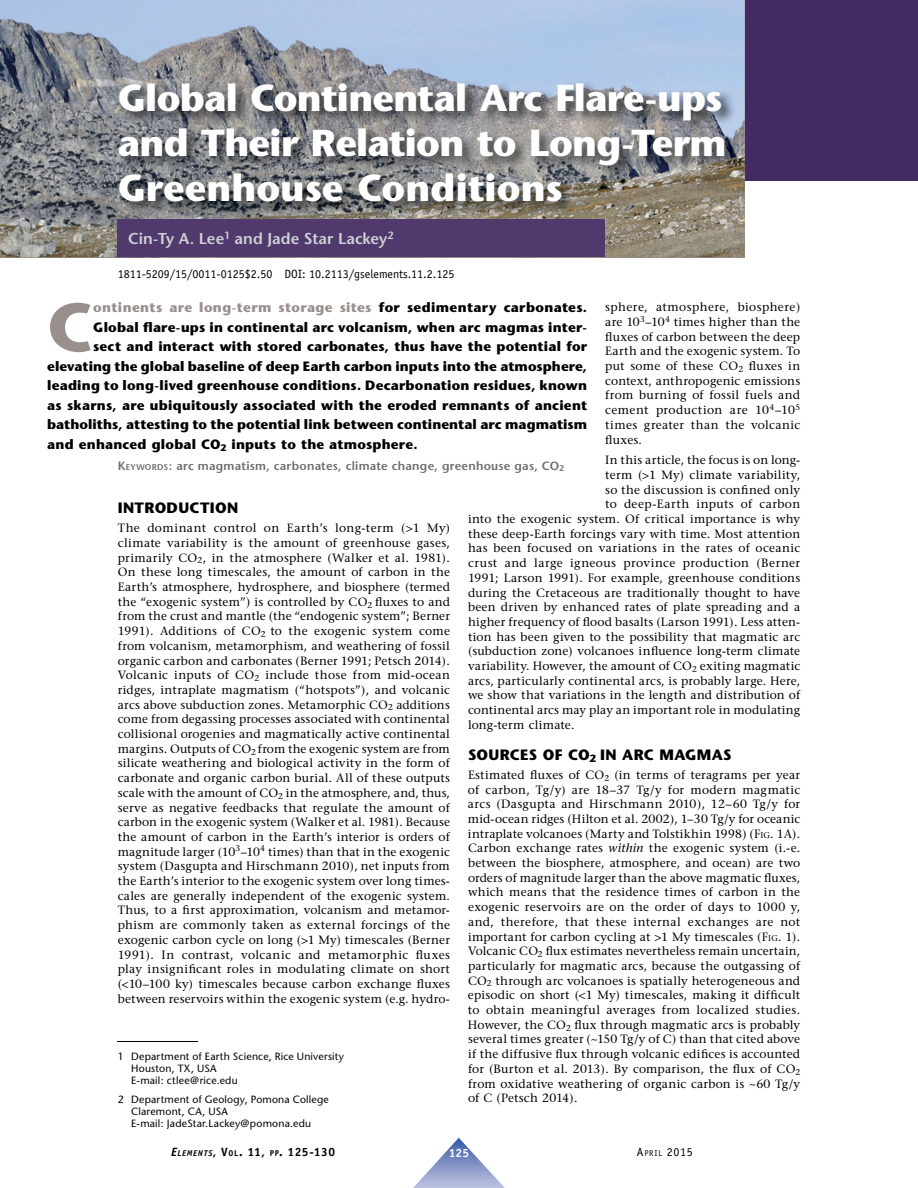
<style>
.page{position:relative;width:918px;height:1188px;background:#fff}
.page>*{position:absolute;margin:0;border:0;box-sizing:border-box;transform-origin:0 0}
.t1{font:700 68.4px "Stone Sans";color:#998f8c}
.t2{font:700 37.5px/45px "Stone Sans";letter-spacing:-.015em;color:#fff;text-align:justify}
.t3{font:600 15.75px "Stone Sans";letter-spacing:.005em;color:#d0d1d3}
.t4{font:700 15px "Stone Sans";letter-spacing:.02em;color:#000}
.t5{font:700 13.5px "Stone Sans";letter-spacing:.01em;color:#000}
.t6{font:700 13.5px "Stone Sans";letter-spacing:.03em;color:#998f8c}
.t7{font:12px/14.7px "Stone Serif";letter-spacing:.02em;color:#000;text-align:justify}
.t8{font:12px "Officina Sans";color:#000}
.t9{font:600 12px "Stone Sans";letter-spacing:.02em;color:#6d6e70}
.t10{font:700 12px "Officina Sans";letter-spacing:.04em;color:#000}
.t11{font:12px "Stone Serif";letter-spacing:.04em;color:#000}
.t12{font:700 12px "Officina Sans";color:#fff}
.t13{font:10.5px/12px "Stone Sans";letter-spacing:.02em;color:#000}
.s1{color:#000}
.s2{font-size:8.4px}
.s3{font-style:italic}
.s4{font-style:italic;font-size:8.4px}
</style>
<div class="page">
<svg style="left:413px;top:1138px;width:92px;height:50px"></svg>
<div style="left:745px;top:0;width:173px;height:181px;background:#442a62"></div>
<img style="left:0;top:0;width:745px;height:257px">
<img style="left:117px;top:81px;width:621px;height:134px">
<div style="left:118px;top:220px;width:487px;height:37px;background:#50396c"></div>
<hr style="left:118px;top:1041px;width:80px;height:1px;background:#000">
<h2 class="t2" style="left:118px;top:80px;width:610px">Global Continental Arc Flare-ups and Their Relation to Long-Term Greenhouse Conditions</h2>
<h3 class="t3" style="left:128px;top:233px;width:267px">Cin-Ty A. Lee<sup>1</sup> and Jade Star Lackey<sup>2</sup></h3>
<p class="t8" style="left:118px;top:270px;width:338px">1811-5209/15/0011-0125$2.50 DOI: 10.2113/gselements.11.2.125</p>
<h1 class="t1" style="left:47px;top:301px;width:47px">C</h1>
<p class="t6" style="left:93px;top:302px;width:495px">ontinents are long-term storage sites <span class="s1">for sedimentary carbonates.</span></p>
<p class="t7" style="left:605px;top:301px;width:197px">sphere, atmosphere, biosphere) are 10<sup>3</sup>–10<sup>4</sup> times higher than the fluxes of carbon between the deep Earth and the exogenic system. To put some of these CO<sub>2</sub> fluxes in context, anthropogenic emissions from burning of fossil fuels and cement production are 10<sup>4</sup>–10<sup>5 </sup>times greater than the volcanic fluxes.</p>
<p class="t7" style="left:605px;top:454px;width:197px">In this article, the focus is on long-</p>
<p class="t7" style="left:605px;top:469px;width:196px">term (&gt;1 My) climate variability,</p>
<p class="t7" style="left:605px;top:483px;width:196px">so the discussion is confined only</p>
<p class="t11" style="left:605px;top:500px;width:197px">to deep-Earth inputs of carbon</p>
<p class="t7" style="left:468px;top:513px;width:334px">into the exogenic system. Of critical importance is why</p>
<p class="t7" style="left:468px;top:527px;width:334px">these deep-Earth forcings vary with time. Most attention</p>
<p class="t7" style="left:468px;top:542px;width:334px">has been focused on variations in the rates of oceanic</p>
<p class="t7" style="left:468px;top:557px;width:334px">crust and large igneous province production (Berner</p>
<p class="t7" style="left:468px;top:572px;width:334px">1991; Larson 1991). For example, greenhouse conditions</p>
<p class="t7" style="left:468px;top:586px;width:334px">during the Cretaceous are traditionally thought to have</p>
<p class="t7" style="left:468px;top:601px;width:334px">been driven by enhanced rates of plate spreading and a</p>
<p class="t7" style="left:468px;top:616px;width:334px">higher frequency of flood basalts (Larson 1991). Less atten-</p>
<p class="t7" style="left:468px;top:630px;width:334px">tion has been given to the possibility that magmatic arc</p>
<p class="t7" style="left:468px;top:645px;width:334px">(subduction zone) volcanoes influence long-term climate</p>
<p class="t7" style="left:468px;top:660px;width:334px">variability. However, the amount of CO<sub>2</sub> exiting magmatic</p>
<p class="t7" style="left:468px;top:674px;width:334px">arcs, particularly continental arcs, is probably large. Here,</p>
<p class="t7" style="left:468px;top:689px;width:334px">we show that variations in the length and distribution of</p>
<p class="t7" style="left:468px;top:704px;width:334px">continental arcs may play an important role in modulating</p>
<p class="t7" style="left:468px;top:719px;width:108px">long-term climate.</p>
<p class="t4" style="left:468px;top:749px;width:265px">SOURCES OF CO<sub>2</sub> IN ARC MAGMAS</p>
<p class="t7" style="left:468px;top:769px;width:334px">Estimated fluxes of CO<sub>2</sub> (in terms of teragrams per year of carbon, Tg/y) are 18–37 Tg/y for modern magmatic arcs (Dasgupta and Hirschmann 2010), 12–60 Tg/y for mid-ocean ridges (Hilton et al. 2002), 1–30 Tg/y for oceanic intraplate volcanoes (Marty and Tolstikhin 1998) (F<span class="s2">IG</span>. 1A).<br>Carbon exchange rates <span class="s3">within</span> the exogenic system (i.-e. between the biosphere, atmosphere, and ocean) are two orders of magnitude larger than the above magmatic fluxes, which means that the residence times of carbon in the exogenic reservoirs are on the order of days to 1000 y, and, therefore, that these internal exchanges are not important for carbon cycling at &gt;1 My timescales (F<span class="s2">IG</span>. 1).<br>Volcanic CO<sub>2</sub> flux estimates nevertheless remain uncertain, particularly for magmatic arcs, because the outgassing of CO<sub>2</sub> through arc volcanoes is spatially heterogeneous and episodic on short (&lt;1 My) timescales, making it difficult to obtain meaningful averages from localized studies.<br>However, the CO<sub>2</sub> flux through magmatic arcs is probably several times greater (~150 Tg/y of C) than that cited above if the diffusive flux through volcanic edifices is accounted for (Burton et al. 2013). By comparison, the flux of CO<sub>2 </sub>from oxidative weathering of organic carbon is ~60 Tg/y of C (Petsch 2014).</p>
<p class="t5" style="left:93px;top:322px;width:495px">Global flare-ups in continental arc volcanism, when arc magmas inter-</p>
<p class="t5" style="left:93px;top:341px;width:495px">sect and interact with stored carbonates, thus have the potential for</p>
<p class="t5" style="left:47px;top:361px;width:541px">elevating the global baseline of deep Earth carbon inputs into the atmosphere,</p>
<p class="t5" style="left:47px;top:380px;width:541px">leading to long-lived greenhouse conditions. Decarbonation residues, known</p>
<p class="t5" style="left:47px;top:400px;width:542px">as skarns, are ubiquitously associated with the eroded remnants of ancient</p>
<p class="t5" style="left:47px;top:419px;width:542px">batholiths, attesting to the potential link between continental arc magmatism</p>
<p class="t5" style="left:47px;top:439px;width:372px">and enhanced global CO<sub>2</sub> inputs to the atmosphere.</p>
<p class="t9" style="left:118px;top:461px;width:448px">K<span class="s2">EYWORDS</span>: arc magmatism, carbonates, climate change, greenhouse gas, CO<sub>2</sub></p>
<p class="t4" style="left:118px;top:502px;width:122px">INTRODUCTION</p>
<p class="t7" style="left:118px;top:522px;width:334px">The dominant control on Earth’s long-term (&gt;1 My) climate variability is the amount of greenhouse gases, primarily CO<sub>2</sub>, in the atmosphere (Walker et al. 1981).<br>On these long timescales, the amount of carbon in the Earth’s atmosphere, hydrosphere, and biosphere (termed the “exogenic system”) is controlled by CO<sub>2</sub> fluxes to and from the crust and mantle (the “endogenic system”; Berner 1991). Additions of CO<sub>2</sub> to the exogenic system come from volcanism, metamorphism, and weathering of fossil organic carbon and carbonates (Berner 1991; Petsch 2014).<br>Volcanic inputs of CO<sub>2</sub> include those from mid-ocean ridges, intraplate magmatism (“hotspots”), and volcanic arcs above subduction zones. Metamorphic CO<sub>2</sub> additions come from degassing processes associated with continental collisional orogenies and magmatically active continental margins. Outputs of CO<sub>2</sub> from the exogenic system are from silicate weathering and biological activity in the form of carbonate and organic carbon burial. All of these outputs scale with the amount of CO<sub>2</sub> in the atmosphere, and, thus, serve as negative feedbacks that regulate the amount of carbon in the exogenic system (Walker et al. 1981). Because the amount of carbon in the Earth’s interior is orders of magnitude larger (10<sup>3</sup>–10<sup>4</sup> times) than that in the exogenic system (Dasgupta and Hirschmann 2010), net inputs from the Earth’s interior to the exogenic system over long times&shy;cales are generally independent of the exogenic system.<br>Thus, to a first approximation, volcanism and metamor&shy;phism are commonly taken as external forcings of the exogenic carbon cycle on long (&gt;1 My) timescales (Berner 1991). In contrast, volcanic and metamorphic fluxes play insignificant roles in modulating climate on short (&lt;10–100 ky) timescales because carbon exchange fluxes between reservoirs within the exogenic system (e.g. hydro-</p>
<p class="t13" style="left:131px;top:1051px;width:214px;text-indent:-13px">1 Department of Earth Science, Rice University<br>Houston, TX, USA<br>E-mail: ctlee@rice.edu</p>
<p class="t13" style="left:131px;top:1095px;width:199px;text-indent:-13px">2 Department of Geology, Pomona College<br>Claremont, CA, USA<br>E-mail: JadeStar.Lackey@pomona.edu</p>
<p class="t10" style="left:171px;top:1147px;width:165px"><span class="s3">E</span><span class="s4">LEMENTS</span>, V<span class="s2">OL</span>. 11, <span class="s2">PP</span>. 125-130</p>
<p class="t12" style="left:449px;top:1149px;width:22px">125</p>
<p class="t8" style="left:637px;top:1147px;width:57px">A<span class="s2">PRIL</span> 2015</p>
</div>
